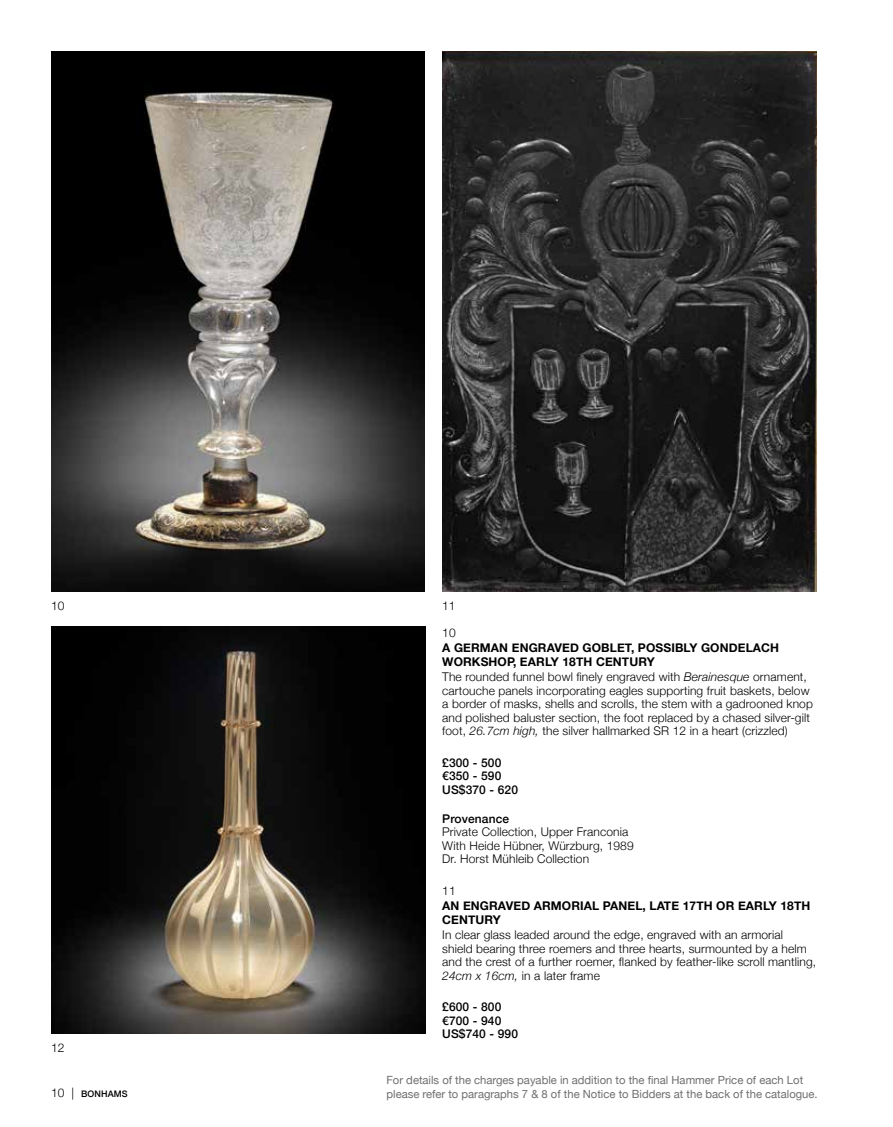
<style>
.page{position:relative;width:893px;height:1127px;background:#fff}
.page>*{position:absolute;margin:0;border:0;box-sizing:border-box;transform-origin:0 0}
.t1{font:300 12px/13.5px "Helvetica Neue";letter-spacing:.01em;color:#000}
.t2{font:700 12px/13.5px "Helvetica Neue";letter-spacing:.01em;color:#000}
.t3{font:500 12px/13.5px "Helvetica Neue";letter-spacing:.01em;color:#000}
.t4{font:11.25px "Helvetica Neue";color:#6f6f6f}
.t5{font:500 9px "Helvetica Neue";letter-spacing:.01em;color:#000}
.s1{font-style:italic}
.s2{font-weight:300;font-size:12px}
</style>
<div class="page">
<img style="left:51px;top:51px;width:374px;height:540px">
<img style="left:51px;top:626px;width:374px;height:407px">
<img style="left:442px;top:51px;width:374px;height:540px">
<p class="t1" style="left:51px;top:598px;width:15px">10</p>
<p class="t1" style="left:51px;top:1040px;width:15px">12</p>
<p class="t1" style="left:442px;top:598px;width:15px">11</p>
<p class="t1" style="left:442px;top:625px;width:15px">10</p>
<p class="t2" style="left:442px;top:642px;width:338px">A GERMAN ENGRAVED GOBLET, POSSIBLY GONDELACH<br>WORKSHOP, EARLY 18TH CENTURY</p>
<p class="t1" style="left:442px;top:669px;width:372px">The rounded funnel bowl finely engraved with <span class="s1">Berainesque</span> ornament, cartouche panels incorporating eagles supporting fruit baskets, below a border of masks, shells and scrolls, the stem with a gadrooned knop and polished baluster section, the foot replaced by a chased silver-gilt foot, <span class="s1">26.7cm high,</span> the silver hallmarked SR 12 in a heart (crizzled)</p>
<p class="t3" style="left:442px;top:755px;width:77px">£300 - 500 €350 - 590<br>US$370 - 620</p>
<p class="t3" style="left:442px;top:811px;width:68px">Provenance</p>
<p class="t1" style="left:442px;top:824px;width:193px">Private Collection, Upper Franconia<br>With Heide Hübner, Würzburg, 1989<br>Dr. Horst Mühleib Collection</p>
<p class="t1" style="left:442px;top:883px;width:15px">11</p>
<p class="t2" style="left:442px;top:899px;width:370px">AN ENGRAVED ARMORIAL PANEL, LATE 17TH OR EARLY 18TH<br>CENTURY</p>
<p class="t1" style="left:442px;top:927px;width:375px">In clear glass leaded around the edge, engraved with an armorial shield bearing three roemers and three hearts, surmounted by a helm and the crest of a further roemer, flanked by feather-like scroll mantling, <span class="s1">24cm x 16cm,</span> in a later frame</p>
<p class="t3" style="left:442px;top:999px;width:77px">£600 - 800 €700 - 940<br>US$740 - 990</p>
<p class="t4" style="left:387px;top:1072px;width:418px">For details of the charges payable in addition to the final Hammer Price of each Lot</p>
<p class="t5" style="left:51px;top:1087px;width:78px"><span class="s2">10 |</span> BONHAMS</p>
<p class="t4" style="left:387px;top:1085px;width:433px">please refer to paragraphs 7 &amp; 8 of the Notice to Bidders at the back of the catalogue.</p>
</div>
